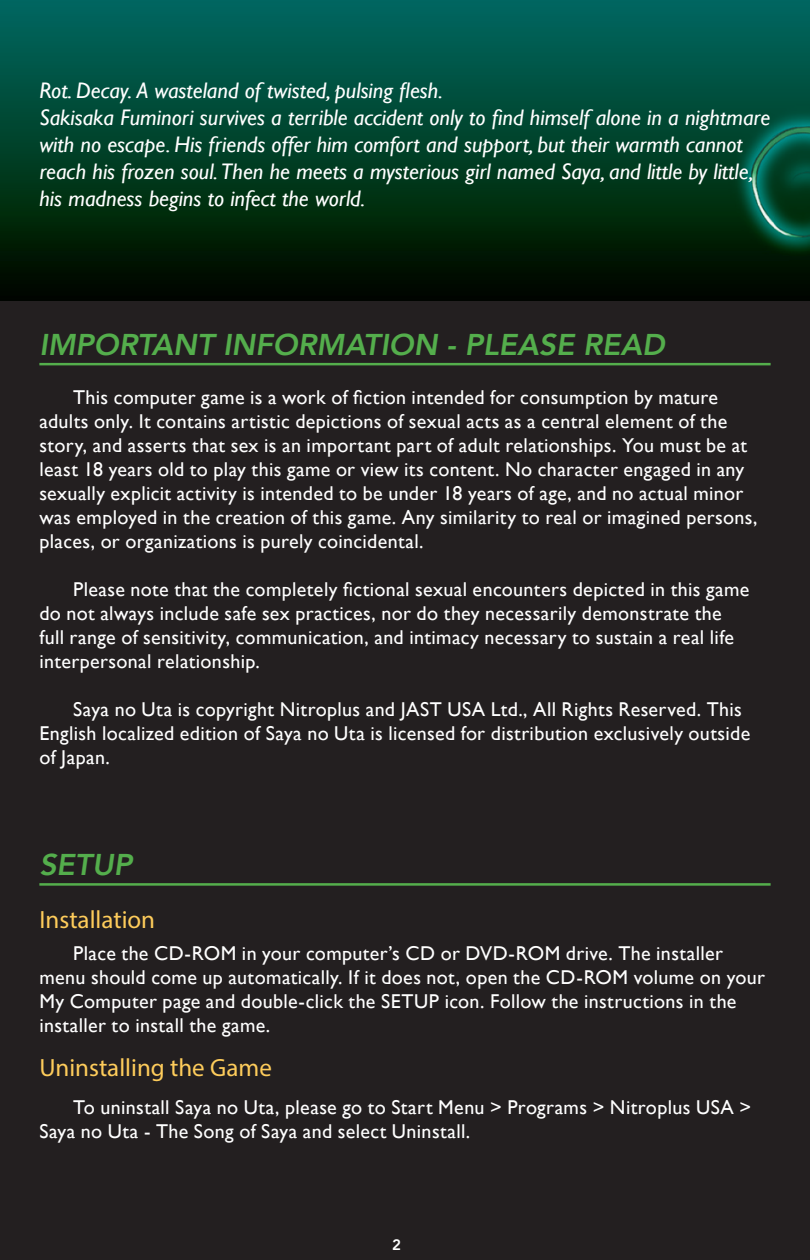
<style>
.page{position:relative;width:810px;height:1260px;background:#231f20}
.page>*{position:absolute;margin:0;border:0;box-sizing:border-box;transform-origin:0 0}
.Small_text_XC2{font:italic 800 30px "Avenir";color:#54ae4c}
.Small_text_XC2-2{font:25px "Myriad Pro";color:#fecc5b}
.Small_text_XC2-3{font:italic 22.5px/27px "Gill Sans";color:#fff}
.Small_text_XC2-4{font:20px/24px "Gill Sans";letter-spacing:.015em;color:#fff}
.Small_text_XC2-5{font:800 15px "Avenir";color:#fff}
</style>
<div class="page">
<img style="left:0;top:0;width:810px;height:301px">
<hr style="left:39px;top:363px;width:732px;height:2px;background:#54ae4c">
<hr style="left:39px;top:883px;width:732px;height:3px;background:#54ae4c">
<p class="Small_text_XC2-3" style="left:39px;top:76px;width:405px">Rot. Decay. A wasteland of twisted, pulsing flesh.</p>
<p class="Small_text_XC2-3" style="left:39px;top:103px;width:732px">Sakisaka Fuminori survives a terrible accident only to find himself alone in a nightmare with no escape. His friends offer him comfort and support, but their warmth cannot reach his frozen soul. Then he meets a mysterious girl named Saya, and little by little, his madness begins to infect the world.</p>
<p class="Small_text_XC2" style="left:39px;top:327px;width:627px">IMPORTANT INFORMATION - PLEASE READ</p>
<p class="Small_text_XC2-4" style="left:39px;top:385px;width:720px;text-indent:34px">This computer game is a work of fiction intended for consumption by mature adults only. It contains artistic depictions of sexual acts as a central element of the story, and asserts that sex is an important part of adult relationships. You must be at least 18 years old to play this game or view its content. No character engaged in any sexually explicit activity is intended to be under 18 years of age, and no actual minor was employed in the creation of this game. Any similarity to real or imagined persons, places, or organizations is purely coincidental.</p>
<p class="Small_text_XC2-4" style="left:39px;top:577px;width:712px;text-indent:34px">Please note that the completely fictional sexual encounters depicted in this game do not always include safe sex practices, nor do they necessarily demonstrate the full range of sensitivity, communication, and intimacy necessary to sustain a real life interpersonal relationship.</p>
<p class="Small_text_XC2-4" style="left:39px;top:697px;width:712px;text-indent:34px">Saya no Uta is copyright Nitroplus and JAST USA Ltd., All Rights Reserved. This<br>English localized edition of Saya no Uta is licensed for distribution exclusively outside of Japan.</p>
<p class="Small_text_XC2" style="left:39px;top:847px;width:94px">SETUP</p>
<p class="Small_text_XC2-2" style="left:39px;top:904px;width:117px">Installation</p>
<p class="Small_text_XC2-4" style="left:39px;top:941px;width:727px;text-indent:34px">Place the CD-ROM in your computer’s CD or DVD-ROM drive. The installer menu should come up automatically. If it does not, open the CD-ROM volume on your My Computer page and double-click the SETUP icon. Follow the instructions in the installer to install the game.</p>
<p class="Small_text_XC2-2" style="left:39px;top:1052px;width:234px">Uninstalling the Game</p>
<p class="Small_text_XC2-4" style="left:39px;top:1095px;width:713px;text-indent:34px">To uninstall Saya no Uta, please go to Start Menu &gt; Programs &gt; Nitroplus USA &gt;<br>Saya no Uta - The Song of Saya and select Uninstall.</p>
<p class="Small_text_XC2-5" style="left:392px;top:1231px;width:10px">2</p>
</div>
